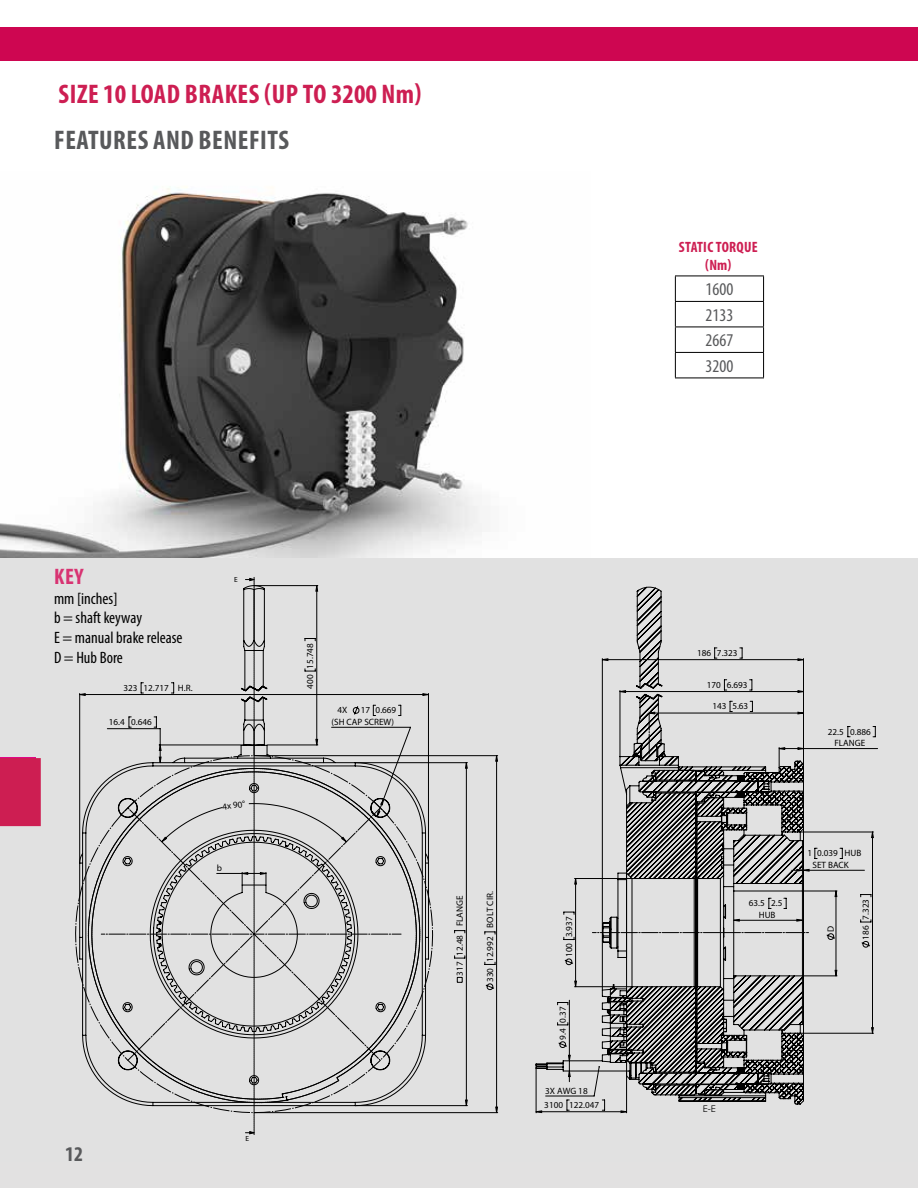
<style>
.page{position:relative;width:918px;height:1188px;background:#fff}
.page>*{position:absolute;margin:0;border:0;box-sizing:border-box;transform-origin:0 0}
.t1{font:700 condensed 27px "Myriad Pro";letter-spacing:.02em;color:#cd1e52}
.t2{font:700 condensed 27px "Myriad Pro";letter-spacing:.02em;color:#58595b}
.t3{font:700 condensed 22.5px "Myriad Pro";color:#d83372}
.t4{font:700 condensed 21px "Myriad Pro";color:#58595b}
.t5{font:condensed 18px/25.5px "Myriad Pro";color:#58595b;text-align:justify}
.t6{font:condensed 16.5px/19.8px "Myriad Pro";color:#000}
.t7{font:700 condensed 15px/18px "Myriad Pro";letter-spacing:.02em;color:#cd1e52;text-align:center}
.t8{font:700 9.15px/11.7px "Arial";color:#000;text-align:center}
.t9{font:9.15px "Arial";color:#000}
.t10{font:9.15px "Century Gothic";color:#000}
.t11{font:7.5px "Arial";color:#000}
</style>
<div class="page">
<div style="left:0;top:1154px;width:918px;height:34px;background:#e2e1e1"></div>
<div style="left:0;top:558px;width:918px;height:603px;background:#e1e1e1"></div>
<svg style="left:848px;top:726px;width:2px;height:12px"></svg>
<svg style="left:873px;top:726px;width:3px;height:12px"></svg>
<hr style="left:804px;top:748px;width:74px;height:1px;background:#000">
<hr style="left:254px;top:1112px;width:244px;height:1px;background:#000">
<hr style="left:254px;top:755px;width:244px;height:1px;background:#000">
<hr style="left:800px;top:832px;width:74px;height:1px;background:#000">
<hr style="left:800px;top:1033px;width:74px;height:1px;background:#000">
<svg style="left:536px;top:1106px;width:91px;height:7px"></svg>
<svg style="left:429px;top:755px;width:68px;height:358px"></svg>
<svg style="left:466px;top:763px;width:407px;height:343px"></svg>
<svg style="left:79px;top:577px;width:350px;height:558px"></svg>
<svg style="left:536px;top:587px;width:268px;height:517px"></svg>
<hr style="left:675px;top:276px;width:89px;height:1px;background:#000">
<hr style="left:675px;top:301px;width:89px;height:1px;background:#000">
<hr style="left:675px;top:327px;width:89px;height:1px;background:#000">
<hr style="left:675px;top:352px;width:89px;height:1px;background:#000">
<hr style="left:675px;top:378px;width:89px;height:1px;background:#000">
<svg style="left:763px;top:276px;width:1px;height:102px"></svg>
<svg style="left:675px;top:276px;width:1px;height:102px"></svg>
<img style="left:0;top:187px;width:482px;height:371px">
<div style="left:0;top:758px;width:41px;height:68px;background:#cd1e52"></div>
<div style="left:0;top:27px;width:918px;height:33px;background:#ce0651"></div>
<h1 class="t1" style="left:59px;top:77px;width:364px">SIZE 10 LOAD BRAKES (UP TO 3200 Nm)</h1>
<h1 class="t2" style="left:54px;top:124px;width:236px">FEATURES AND BENEFITS</h1>
<h2 class="t3" style="left:54px;top:562px;width:31px">KEY</h2>
<h3 class="t6" style="left:54px;top:588px;width:130px">mm [inches]<br>b = shaft keyway<br>E = manual brake release<br>D = Hub Bore</h3>
<p class="t8" style="left:124px;top:682px;width:71px">323 12.717 H.R.</p>
<p class="t8" style="left:109px;top:716px;width:45px">16.4 0.646</p>
<p class="t11" style="left:234px;top:575px;width:5px">E</p>
<p class="t8" style="left:222px;top:801px;width:25px;rotate:-8deg">4x 90°</p>
<p class="t8" style="left:217px;top:862px;width:7px">b</p>
<p class="t8" style="left:304px;top:689px;width:47px;rotate:-90deg">400 15.748</p>
<p class="t8" style="left:337px;top:704px;width:11px">4X</p>
<p class="t8" style="left:332px;top:704px;width:66px;text-align:right">17 0.669<br>(SH CAP SCREW)</p>
<h3 class="t4" style="left:65px;top:1141px;width:19px">12</h3>
<p class="t11" style="left:245px;top:1133px;width:5px">E</p>
<p class="t8" style="left:454px;top:976px;width:82px;rotate:-90deg">317 12.48 FLANGE</p>
<p class="t8" style="left:484px;top:982px;width:92px;rotate:-90deg">330 12.992 BOLT CIR.</p>
<p class="t8" style="left:563px;top:957px;width:42px;rotate:-90deg">100 3.937</p>
<p class="t8" style="left:557px;top:1040px;width:35px;rotate:-90deg">9.4 0.37</p>
<p class="t9" style="left:545px;top:1085px;width:44px">3X AWG 18</p>
<p class="t8" style="left:544px;top:1099px;width:56px">3100 122.047</p>
<h3 class="t7" style="left:679px;top:238px;width:81px">STATIC TORQUE (Nm)</h3>
<h3 class="t5" style="left:706px;top:277px;width:29px">1600<br>2133<br>2667<br>3200</h3>
<p class="t8" style="left:697px;top:647px;width:42px">186 7.323</p>
<p class="t8" style="left:707px;top:679px;width:42px">170 6.693</p>
<p class="t8" style="left:713px;top:700px;width:37px">143 5.63</p>
<p class="t8" style="left:828px;top:726px;width:45px">22.5 0.886<br>FLANGE</p>
<p class="t8" style="left:749px;top:897px;width:35px">63.5 2.5<br>HUB</p>
<p class="t8" style="left:813px;top:847px;width:50px;text-align:left;text-indent:-5px">1 0.039 HUB<br>SET BACK</p>
<p class="t8" style="left:825px;top:932px;width:8px;rotate:-90deg">D</p>
<p class="t8" style="left:860px;top:940px;width:42px;rotate:-90deg">186 7.323</p>
<p class="t10" style="left:703px;top:1102px;width:14px">E-E</p>
</div>
